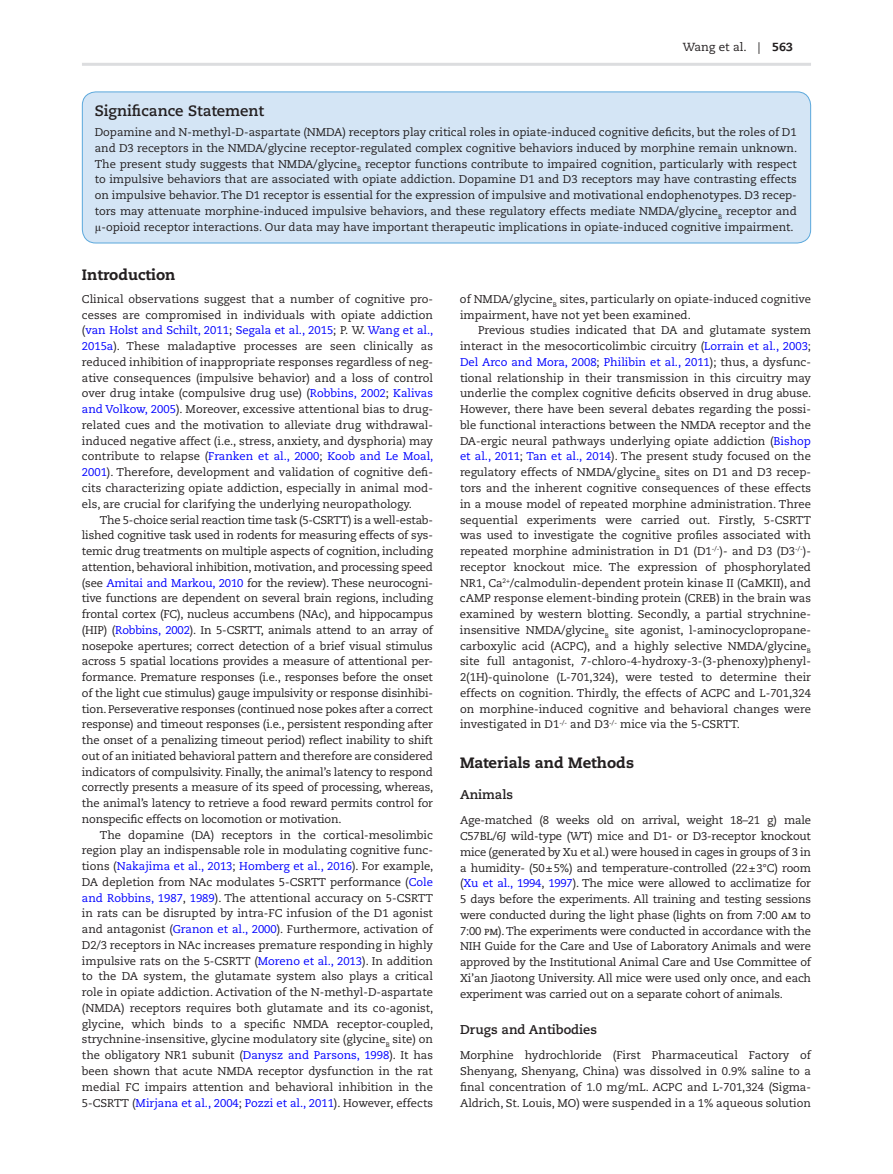
<style>
.page{position:relative;width:893px;height:1174px;background:#fff}
.page>*{position:absolute;margin:0;border:0;box-sizing:border-box;transform-origin:0 0}
.t1{font:800 15px "Caecilia LT Std";color:#231f20}
.t2{font:700 15px "Caecilia LT Std";color:#231f20}
.t3{font:700 12.75px "Caecilia LT Std";color:#231f20}
.t4{font:11.7px "Caecilia LT Std";color:#231f20}
.t5{font:11.25px/15.8px "Caecilia LT Std";color:#231f20;text-align:justify}
.s1{font-weight:800}
.s2{font-family:"Gandhari Unicode"}
.s3{color:#00f}
</style>
<div class="page">
<hr style="left:82px;top:63px;width:729px;height:3px;background:#dcdddf">
<div style="left:82px;top:92px;width:729px;height:151px;background:#d4e5f5;border-radius:14px"></div>
<div style="left:82px;top:91px;width:729px;height:152px;border:1px solid #5ba8dc;border-radius:14px"></div>
<p class="t4" style="left:683px;top:40px;width:112px">Wang et al. | <span class="s1">563</span></p>
<h1 class="t2" style="left:95px;top:102px;width:171px">Significance Statement</h1>
<p class="t5" style="left:95px;top:124px;width:704px">Dopamine and N-methyl-D-aspartate (NMDA) receptors play critical roles in opiate-induced cognitive deficits, but the roles of D1 and D3 receptors in the NMDA/glycine receptor-regulated complex cognitive behaviors induced by morphine remain unknown.<br>The present study suggests that NMDA/glycine<sub>B</sub> receptor functions contribute to impaired cognition, particularly with respect to impulsive behaviors that are associated with opiate addiction. Dopamine D1 and D3 receptors may have contrasting effects on impulsive behavior. The D1 receptor is essential for the expression of impulsive and motivational endophenotypes. D3 recep&shy;tors may attenuate morphine-induced impulsive behaviors, and these regulatory effects mediate NMDA/glycine<sub>B</sub> receptor and <span class="s2">μ</span>-opioid receptor interactions. Our data may have important therapeutic implications in opiate-induced cognitive impairment.</p>
<h1 class="t1" style="left:82px;top:266px;width:95px">Introduction</h1>
<p class="t5" style="left:82px;top:291px;width:353px">Clinical observations suggest that a number of cognitive pro&shy;cesses are compromised in individuals with opiate addiction (<span class="s3">van Holst and Schilt, 2011</span>; <span class="s3">Segala et al., 2015</span>; P. W. <span class="s3">Wang et al., 2015a</span>). These maladaptive processes are seen clinically as reduced inhibition of inappropriate responses regardless of neg&shy;ative consequences (impulsive behavior) and a loss of control over drug intake (compulsive drug use) (<span class="s3">Robbins, 2002</span>; <span class="s3">Kalivas and Volkow, 2005</span>). Moreover, excessive attentional bias to drug&shy;related cues and the motivation to alleviate drug withdrawal&shy;induced negative affect (i.e., stress, anxiety, and dysphoria) may contribute to relapse (<span class="s3">Franken et al., 2000</span>; <span class="s3">Koob and Le Moal, 2001</span>). Therefore, development and validation of cognitive defi&shy;cits characterizing opiate addiction, especially in animal mod&shy;els, are crucial for clarifying the underlying neuropathology.</p>
<p class="t5" style="left:82px;top:512px;width:353px;text-indent:18px">The 5-choice serial reaction time task (5-CSRTT) is a well-estab&shy;lished cognitive task used in rodents for measuring effects of sys&shy;temic drug treatments on multiple aspects of cognition, including attention, behavioral inhibition, motivation, and processing speed (see <span class="s3">Amitai and Markou, 2010</span> for the review). These neurocogni&shy;tive functions are dependent on several brain regions, including frontal cortex (FC), nucleus accumbens (NAc), and hippocampus (HIP) (<span class="s3">Robbins, 2002</span>). In 5-CSRTT, animals attend to an array of nosepoke apertures; correct detection of a brief visual stimulus across 5 spatial locations provides a measure of attentional per&shy;formance. Premature responses (i.e., responses before the onset of the light cue stimulus) gauge impulsivity or response disinhibi&shy;tion. Perseverative responses (continued nose pokes after a correct response) and timeout responses (i.e., persistent responding after the onset of a penalizing timeout period) reflect inability to shift out of an initiated behavioral pattern and therefore are considered indicators of compulsivity. Finally, the animal’s latency to respond correctly presents a measure of its speed of processing, whereas, the animal’s latency to retrieve a food reward permits control for nonspecific effects on locomotion or motivation.</p>
<p class="t5" style="left:82px;top:827px;width:353px;text-indent:18px">The dopamine (DA) receptors in the cortical-mesolimbic region play an indispensable role in modulating cognitive func&shy;tions (<span class="s3">Nakajima et al., 2013</span>; <span class="s3">Homberg et al., 2016</span>). For example, DA depletion from NAc modulates 5-CSRTT performance (<span class="s3">Cole and Robbins, 1987</span>, <span class="s3">1989</span>). The attentional accuracy on 5-CSRTT in rats can be disrupted by intra-FC infusion of the D1 agonist and antagonist (<span class="s3">Granon et al., 2000</span>). Furthermore, activation of D2/3 receptors in NAc increases premature responding in highly impulsive rats on the 5-CSRTT (<span class="s3">Moreno et al., 2013</span>). In addition to the DA system, the glutamate system also plays a critical role in opiate addiction. Activation of the N-methyl-D-aspartate (NMDA) receptors requires both glutamate and its co-agonist, glycine, which binds to a specific NMDA receptor-coupled, strychnine-insensitive, glycine modulatory site (glycine<sub>B</sub> site) on the obligatory NR1 subunit (<span class="s3">Danysz and Parsons, 1998</span>). It has been shown that acute NMDA receptor dysfunction in the rat medial FC impairs attention and behavioral inhibition in the 5-CSRTT (<span class="s3">Mirjana et al., 2004</span>; <span class="s3">Pozzi et al., 2011</span>). However, effects</p>
<p class="t5" style="left:460px;top:291px;width:353px">of NMDA/glycine<sub>B</sub> sites, particularly on opiate-induced cognitive impairment, have not yet been examined.</p>
<p class="t5" style="left:460px;top:323px;width:353px;text-indent:18px">Previous studies indicated that DA and glutamate system interact in the mesocorticolimbic circuitry (<span class="s3">Lorrain et al., 2003</span>; <span class="s3">Del Arco and Mora, 2008</span>; <span class="s3">Philibin et al., 2011</span>); thus, a dysfunc&shy;tional relationship in their transmission in this circuitry may underlie the complex cognitive deficits observed in drug abuse.<br>However, there have been several debates regarding the possi&shy;ble functional interactions between the NMDA receptor and the DA-ergic neural pathways underlying opiate addiction (<span class="s3">Bishop et al., 2011</span>; <span class="s3">Tan et al., 2014</span>). The present study focused on the regulatory effects of NMDA/glycine<sub>B</sub> sites on D1 and D3 recep&shy;tors and the inherent cognitive consequences of these effects in a mouse model of repeated morphine administration. Three sequential experiments were carried out. Firstly, 5-CSRTT was used to investigate the cognitive profiles associated with repeated morphine administration in D1 (D1<sup>-/-</sup>)- and D3 (D3<sup>-/-</sup>)- receptor knockout mice. The expression of phosphorylated NR1, Ca<sup>2+</sup>/calmodulin-dependent protein kinase II (CaMKII), and cAMP response element-binding protein (CREB) in the brain was examined by western blotting. Secondly, a partial strychnine&shy;insensitive NMDA/glycine<sub>B</sub> site agonist, l-aminocyclopropane&shy;carboxylic acid (ACPC), and a highly selective NMDA/glycine<sub>B </sub>site full antagonist, 7-chloro-4-hydroxy-3-(3-phenoxy)phenyl-2(1H)-quinolone (L-701,324), were tested to determine their effects on cognition. Thirdly, the effects of ACPC and L-701,324 on morphine-induced cognitive and behavioral changes were investigated in D1<sup>-/-</sup> and D3<sup>-/-</sup> mice via the 5-CSRTT.</p>
<h1 class="t1" style="left:460px;top:753px;width:176px">Materials and Methods</h1>
<p class="t3" style="left:460px;top:787px;width:55px">Animals</p>
<p class="t5" style="left:460px;top:813px;width:353px">Age-matched (8 weeks old on arrival, weight 18–21 g) male C57BL/6J wild-type (WT) mice and D1- or D3-receptor knockout mice (generated by Xu et al.) were housed in cages in groups of 3 in a humidity- (50±5%) and temperature-controlled (22±3°C) room (<span class="s3">Xu et al., 1994</span>, <span class="s3">1997</span>). The mice were allowed to acclimatize for 5 days before the experiments. All training and testing sessions were conducted during the light phase (lights on from 7:00 am to 7:00 pm). The experiments were conducted in accordance with the NIH Guide for the Care and Use of Laboratory Animals and were approved by the Institutional Animal Care and Use Committee of Xi’an Jiaotong University. All mice were used only once, and each experiment was carried out on a separate cohort of animals.</p>
<p class="t3" style="left:460px;top:1021px;width:138px">Drugs and Antibodies</p>
<p class="t5" style="left:460px;top:1047px;width:353px">Morphine hydrochloride (First Pharmaceutical Factory of Shenyang, Shenyang, China) was dissolved in 0.9% saline to a final concentration of 1.0 mg/mL. ACPC and L-701,324 (Sigma-Aldrich, St. Louis, MO) were suspended in a 1% aqueous solution</p>
</div>
